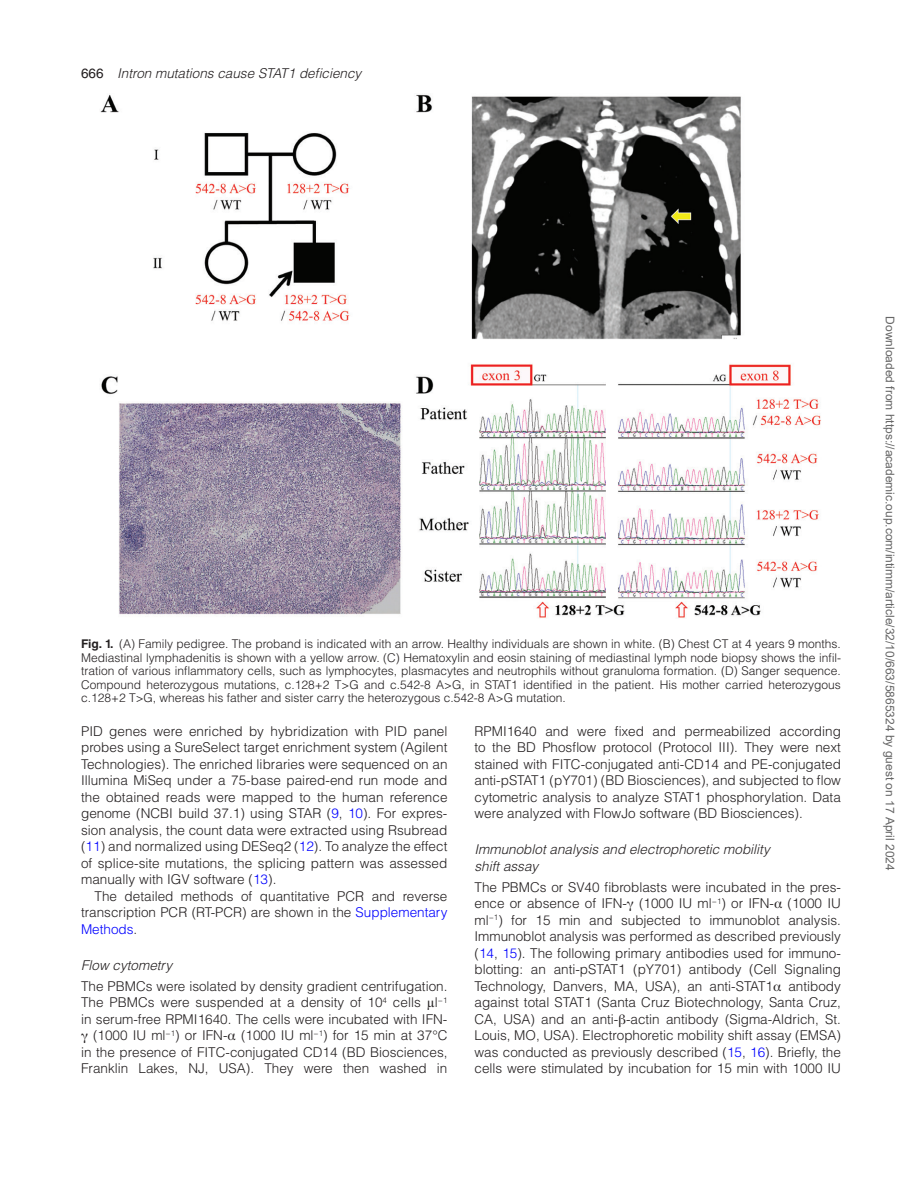
<style>
.page{position:relative;width:919px;height:1187px;background:#fff}
.page>*{position:absolute;margin:0;border:0;box-sizing:border-box;transform-origin:0 0}
.t1{font:300 13.5px/16.5px "Helvetica LT Std";color:#231f20;text-align:justify}
.t2{font:italic 300 13.5px/16.5px "Helvetica LT Std";color:#231f20}
.t3{font:300 12px/13.5px "Helvetica LT Std";color:#231f20;text-align:justify}
.t4{font:12px "Arial";color:#666}
.s1{font-weight:400;font-style:normal}
.s2{font-weight:700}
.s3{color:#00f}
.s4{font-family:"Gandhari Unicode";font-weight:400}
</style>
<div class="page">
<img style="left:100px;top:94px;width:721px;height:524px">
<p class="t2" style="left:81px;top:65px;width:282px"><span class="s1">666</span> Intron mutations cause STAT1 deficiency</p>
<p class="t3" style="left:81px;top:637px;width:761px"><span class="s2">Fig. 1.</span> (A) Family pedigree. The proband is indicated with an arrow. Healthy individuals are shown in white. (B) Chest CT at 4 years 9 months.<br>Mediastinal lymphadenitis is shown with a yellow arrow. (C) Hematoxylin and eosin staining of mediastinal lymph node biopsy shows the infil&shy;tration of various inflammatory cells, such as lymphocytes, plasmacytes and neutrophils without granuloma formation. (D) Sanger sequence.<br>Compound heterozygous mutations, c.128+2 T&gt;G and c.542-8 A&gt;G, in STAT1 identified in the patient. His mother carried heterozygous c.128+2 T&gt;G, whereas his father and sister carry the heterozygous c.542-8 A&gt;G mutation.</p>
<p class="t1" style="left:81px;top:722px;width:368px">PID genes were enriched by hybridization with PID panel probes using a SureSelect target enrichment system (Agilent Technologies). The enriched libraries were sequenced on an Illumina MiSeq under a 75-base paired-end run mode and the obtained reads were mapped to the human reference genome (NCBI build 37.1) using STAR (<span class="s3">9</span>, <span class="s3">10</span>). For expres&shy;sion analysis, the count data were extracted using Rsubread (<span class="s3">11</span>) and normalized using DESeq2 (<span class="s3">12</span>). To analyze the effect of splice-site mutations, the splicing pattern was assessed manually with IGV software (<span class="s3">13</span>).</p>
<p class="t1" style="left:81px;top:887px;width:368px;text-indent:14px">The detailed methods of quantitative PCR and reverse transcription PCR (RT-PCR) are shown in the <span class="s3">Supplementary Methods</span>.</p>
<p class="t2" style="left:81px;top:956px;width:93px">Flow cytometry</p>
<p class="t1" style="left:81px;top:977px;width:368px">The PBMCs were isolated by density gradient centrifugation.<br>The PBMCs were suspended at a density of 10<sup>4</sup> cells <span class="s4">μ</span>l<sup>−1 </sup>in serum-free RPMI1640. The cells were incubated with IFN&shy;<span class="s4">γ</span> (1000 IU ml<sup>−1</sup>) or IFN-<span class="s4">α</span> (1000 IU ml<sup>−1</sup>) for 15 min at 37°C in the presence of FITC-conjugated CD14 (BD Biosciences, Franklin Lakes, NJ, USA). They were then washed in</p>
<p class="t1" style="left:474px;top:722px;width:368px">RPMI1640 and were fixed and permeabilized according to the BD Phosflow protocol (Protocol III). They were next stained with FITC-conjugated anti-CD14 and PE-conjugated anti-pSTAT1 (pY701) (BD Biosciences), and subjected to flow cytometric analysis to analyze STAT1 phosphorylation. Data were analyzed with FlowJo software (BD Biosciences).</p>
<p class="t2" style="left:474px;top:841px;width:297px">Immunoblot analysis and electrophoretic mobility shift assay</p>
<p class="t1" style="left:474px;top:878px;width:368px">The PBMCs or SV40 fibroblasts were incubated in the pres&shy;ence or absence of IFN-<span class="s4">γ</span> (1000 IU ml<sup>−1</sup>) or IFN-<span class="s4">α</span> (1000 IU ml<sup>−1</sup>) for 15 min and subjected to immunoblot analysis.<br>Immunoblot analysis was performed as described previously (<span class="s3">14</span>, <span class="s3">15</span>). The following primary antibodies used for immuno&shy;blotting: an anti-pSTAT1 (pY701) antibody (Cell Signaling Technology, Danvers, MA, USA), an anti-STAT1<span class="s4">α</span> antibody against total STAT1 (Santa Cruz Biotechnology, Santa Cruz, CA, USA) and an anti-<span class="s4">β</span>-actin antibody (Sigma-Aldrich, St.<br>Louis, MO, USA). Electrophoretic mobility shift assay (EMSA) was conducted as previously described (<span class="s3">15</span>, <span class="s3">16</span>). Briefly, the cells were stimulated by incubation for 15 min with 1000 IU</p>
<p class="t4" style="left:894px;top:316px;width:555px;rotate:90deg">Downloaded from https://academic.oup.com/intimm/article/32/10/663/5865324 by guest on 17 April 2024</p>
</div>
